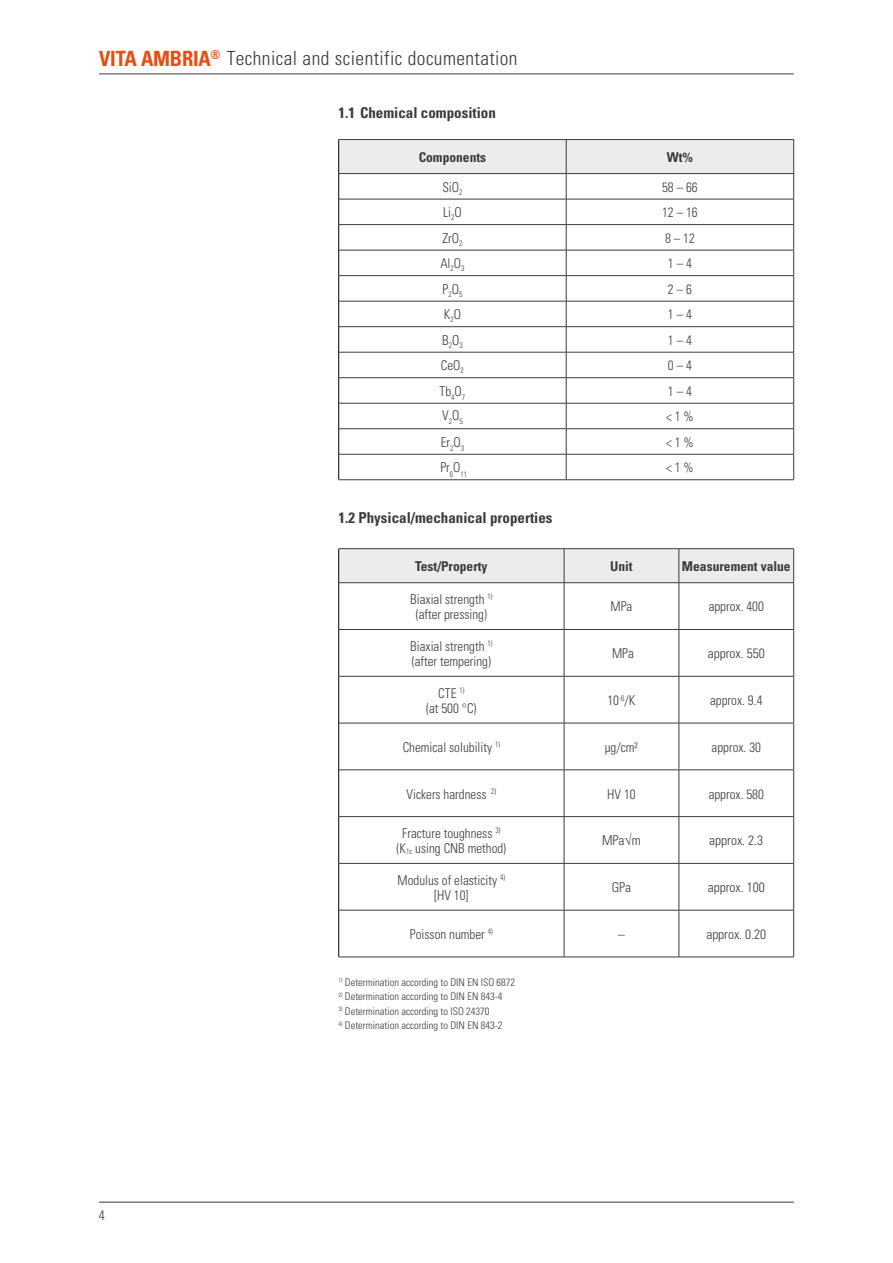
<style>
.page{position:relative;width:893px;height:1263px;background:#fff}
.page>*{position:absolute;margin:0;border:0;box-sizing:border-box;transform-origin:0 0}
.t1{font:300 condensed 19.5px "Univers LT";letter-spacing:.02em;color:#3b3b3a}
.t2{font:700 condensed 15px "Univers LT";color:#3b3b3a}
.t3{font:300 condensed 13.5px/15px "Univers LT";color:#3b3b3a;text-align:center}
.t4{font:700 condensed 13.5px "Univers LT";color:#3b3b3a}
.t5{font:300 condensed 10.5px "Univers LT";color:#3b3b3a}
.s1{font-weight:700;font-size:21px;color:#e94d11}
</style>
<div class="page">
<hr style="left:99px;top:1202px;width:695px;height:1px;background:#3b3b3a">
<hr style="left:99px;top:74px;width:695px;height:1px;background:#3b3b3a">
<hr style="left:338px;top:139px;width:228px;height:1px;background:#3b3b3a">
<hr style="left:566px;top:139px;width:228px;height:1px;background:#3b3b3a">
<hr style="left:338px;top:479px;width:228px;height:1px;background:#3b3b3a">
<hr style="left:566px;top:479px;width:228px;height:1px;background:#3b3b3a">
<svg style="left:338px;top:140px;width:456px;height:339px"></svg>
<div style="left:339px;top:549px;width:454px;height:33px;background:#ececed"></div>
<hr style="left:338px;top:549px;width:1px;height:34px;background:#000">
<hr style="left:338px;top:548px;width:226px;height:1px;background:#3b3b3a">
<hr style="left:339px;top:582px;width:225px;height:1px;background:#3b3b3a">
<hr style="left:564px;top:549px;width:1px;height:33px;background:#3b3b3a">
<hr style="left:564px;top:548px;width:115px;height:1px;background:#3b3b3a">
<hr style="left:564px;top:582px;width:115px;height:1px;background:#3b3b3a">
<hr style="left:679px;top:549px;width:1px;height:33px;background:#3b3b3a">
<hr style="left:679px;top:548px;width:115px;height:1px;background:#3b3b3a">
<hr style="left:793px;top:549px;width:1px;height:33px;background:#3b3b3a">
<hr style="left:679px;top:582px;width:115px;height:1px;background:#3b3b3a">
<hr style="left:338px;top:583px;width:1px;height:46px;background:#000">
<hr style="left:338px;top:629px;width:1px;height:47px;background:#000">
<hr style="left:338px;top:676px;width:1px;height:47px;background:#000">
<hr style="left:338px;top:723px;width:1px;height:47px;background:#000">
<hr style="left:338px;top:770px;width:1px;height:47px;background:#000">
<hr style="left:338px;top:817px;width:1px;height:46px;background:#000">
<hr style="left:338px;top:863px;width:1px;height:47px;background:#000">
<hr style="left:338px;top:910px;width:1px;height:47px;background:#000">
<hr style="left:339px;top:629px;width:225px;height:1px;background:#3b3b3a">
<hr style="left:339px;top:676px;width:225px;height:1px;background:#3b3b3a">
<hr style="left:339px;top:723px;width:225px;height:1px;background:#3b3b3a">
<hr style="left:339px;top:769px;width:225px;height:1px;background:#3b3b3a">
<hr style="left:339px;top:816px;width:225px;height:1px;background:#3b3b3a">
<hr style="left:339px;top:863px;width:225px;height:1px;background:#3b3b3a">
<hr style="left:339px;top:910px;width:225px;height:1px;background:#3b3b3a">
<hr style="left:338px;top:957px;width:226px;height:1px;background:#3b3b3a">
<hr style="left:564px;top:583px;width:1px;height:46px;background:#3b3b3a">
<hr style="left:564px;top:630px;width:1px;height:46px;background:#3b3b3a">
<hr style="left:564px;top:676px;width:1px;height:47px;background:#3b3b3a">
<hr style="left:564px;top:723px;width:1px;height:47px;background:#3b3b3a">
<hr style="left:564px;top:770px;width:1px;height:46px;background:#3b3b3a">
<hr style="left:564px;top:817px;width:1px;height:46px;background:#3b3b3a">
<hr style="left:564px;top:864px;width:1px;height:46px;background:#3b3b3a">
<hr style="left:564px;top:910px;width:1px;height:47px;background:#3b3b3a">
<hr style="left:564px;top:629px;width:115px;height:1px;background:#3b3b3a">
<hr style="left:564px;top:676px;width:115px;height:1px;background:#3b3b3a">
<hr style="left:564px;top:723px;width:115px;height:1px;background:#3b3b3a">
<hr style="left:564px;top:769px;width:115px;height:1px;background:#3b3b3a">
<hr style="left:564px;top:816px;width:115px;height:1px;background:#3b3b3a">
<hr style="left:564px;top:863px;width:115px;height:1px;background:#3b3b3a">
<hr style="left:564px;top:910px;width:115px;height:1px;background:#3b3b3a">
<hr style="left:564px;top:957px;width:115px;height:1px;background:#3b3b3a">
<hr style="left:679px;top:583px;width:1px;height:46px;background:#3b3b3a">
<hr style="left:793px;top:583px;width:1px;height:46px;background:#3b3b3a">
<hr style="left:679px;top:630px;width:1px;height:46px;background:#3b3b3a">
<hr style="left:793px;top:630px;width:1px;height:46px;background:#3b3b3a">
<hr style="left:679px;top:676px;width:1px;height:47px;background:#3b3b3a">
<hr style="left:793px;top:676px;width:1px;height:47px;background:#3b3b3a">
<hr style="left:679px;top:723px;width:1px;height:47px;background:#3b3b3a">
<hr style="left:793px;top:723px;width:1px;height:47px;background:#3b3b3a">
<hr style="left:679px;top:770px;width:1px;height:46px;background:#3b3b3a">
<hr style="left:793px;top:770px;width:1px;height:46px;background:#3b3b3a">
<hr style="left:679px;top:817px;width:1px;height:46px;background:#3b3b3a">
<hr style="left:793px;top:817px;width:1px;height:46px;background:#3b3b3a">
<hr style="left:679px;top:864px;width:1px;height:46px;background:#3b3b3a">
<hr style="left:793px;top:864px;width:1px;height:46px;background:#3b3b3a">
<hr style="left:679px;top:910px;width:1px;height:47px;background:#3b3b3a">
<hr style="left:793px;top:910px;width:1px;height:47px;background:#3b3b3a">
<hr style="left:679px;top:629px;width:115px;height:1px;background:#3b3b3a">
<hr style="left:679px;top:676px;width:115px;height:1px;background:#3b3b3a">
<hr style="left:679px;top:723px;width:115px;height:1px;background:#3b3b3a">
<hr style="left:679px;top:769px;width:115px;height:1px;background:#3b3b3a">
<hr style="left:679px;top:816px;width:115px;height:1px;background:#3b3b3a">
<hr style="left:679px;top:863px;width:115px;height:1px;background:#3b3b3a">
<hr style="left:679px;top:910px;width:115px;height:1px;background:#3b3b3a">
<hr style="left:679px;top:957px;width:115px;height:1px;background:#3b3b3a">
<h1 class="t1" style="left:99px;top:46px;width:420px"><span class="s1">VITA AMBRIA</span><sup>®</sup> Technical and scientific documentation</h1>
<p class="t2" style="left:338px;top:104px;width:159px">1.1 Chemical composition</p>
<p class="t4" style="left:419px;top:149px;width:69px">Components</p>
<p class="t4" style="left:667px;top:149px;width:28px">Wt%</p>
<p class="t3" style="left:442px;top:179px;width:22px">SiO<sub>2</sub></p>
<p class="t3" style="left:662px;top:179px;width:37px">58 – 66</p>
<p class="t3" style="left:443px;top:205px;width:20px">Li<sub>2</sub>O</p>
<p class="t3" style="left:662px;top:205px;width:37px">12 – 16</p>
<p class="t3" style="left:442px;top:230px;width:22px">ZrO<sub>2</sub></p>
<p class="t3" style="left:665px;top:230px;width:31px">8 – 12</p>
<p class="t3" style="left:440px;top:256px;width:26px">Al<sub>2</sub>O<sub>3</sub></p>
<p class="t3" style="left:668px;top:256px;width:25px">1 – 4</p>
<p class="t3" style="left:442px;top:281px;width:21px">P<sub>2</sub>O<sub>5</sub></p>
<p class="t3" style="left:668px;top:281px;width:25px">2 – 6</p>
<p class="t3" style="left:444px;top:307px;width:19px">K<sub>2</sub>O</p>
<p class="t3" style="left:668px;top:307px;width:25px">1 – 4</p>
<p class="t3" style="left:442px;top:332px;width:22px">B<sub>2</sub>O<sub>3</sub></p>
<p class="t3" style="left:668px;top:332px;width:25px">1 – 4</p>
<p class="t3" style="left:441px;top:358px;width:25px">CeO<sub>2</sub></p>
<p class="t3" style="left:668px;top:358px;width:25px">0 – 4</p>
<p class="t3" style="left:440px;top:384px;width:27px">Tb<sub>4</sub>O<sub>7</sub></p>
<p class="t3" style="left:668px;top:384px;width:25px">1 – 4</p>
<p class="t3" style="left:442px;top:408px;width:22px">V<sub>2</sub>O<sub>5</sub></p>
<p class="t3" style="left:666px;top:409px;width:29px">&lt; 1 %</p>
<p class="t3" style="left:441px;top:435px;width:25px">Er<sub>2</sub>O<sub>3</sub></p>
<p class="t3" style="left:666px;top:435px;width:29px">&lt; 1 %</p>
<p class="t3" style="left:440px;top:460px;width:28px">Pr<sub>6</sub>O<sub>11</sub></p>
<p class="t3" style="left:666px;top:460px;width:29px">&lt; 1 %</p>
<p class="t2" style="left:338px;top:509px;width:216px">1.2 Physical/mechanical properties</p>
<p class="t4" style="left:415px;top:558px;width:74px">Test/Property</p>
<p class="t4" style="left:610px;top:558px;width:24px">Unit</p>
<p class="t4" style="left:682px;top:558px;width:110px">Measurement value</p>
<p class="t3" style="left:410px;top:592px;width:84px">Biaxial strength <sup>1) </sup>(after pressing)</p>
<p class="t3" style="left:611px;top:599px;width:23px">MPa</p>
<p class="t3" style="left:709px;top:599px;width:57px">approx. 400</p>
<p class="t3" style="left:410px;top:638px;width:84px;text-align:left">Biaxial strength <sup>1) </sup>(after tempering)</p>
<p class="t3" style="left:612px;top:646px;width:23px">MPa</p>
<p class="t3" style="left:708px;top:646px;width:58px">approx. 550</p>
<p class="t3" style="left:426px;top:685px;width:52px">CTE <sup>1)<br></sup>(at 500 °C)</p>
<p class="t3" style="left:607px;top:693px;width:30px">10<sup>-6</sup>/K</p>
<p class="t3" style="left:710px;top:693px;width:54px">approx. 9.4</p>
<p class="t3" style="left:403px;top:739px;width:99px">Chemical solubility <sup>1)</sup></p>
<p class="t3" style="left:605px;top:739px;width:35px">μg/cm²</p>
<p class="t3" style="left:712px;top:739px;width:51px">approx. 30</p>
<p class="t3" style="left:407px;top:786px;width:91px">Vickers hardness <sup>2)</sup></p>
<p class="t3" style="left:607px;top:786px;width:30px">HV 10</p>
<p class="t3" style="left:709px;top:786px;width:57px">approx. 580</p>
<p class="t3" style="left:397px;top:825px;width:111px">Fracture toughness <sup>3) </sup>(K<sub>1c</sub> using CNB method)</p>
<p class="t3" style="left:602px;top:833px;width:40px">MPa√m</p>
<p class="t3" style="left:709px;top:833px;width:55px">approx. 2.3</p>
<p class="t3" style="left:398px;top:872px;width:109px">Modulus of elasticity <sup>4) </sup>[HV 10]</p>
<p class="t3" style="left:612px;top:880px;width:21px">GPa</p>
<p class="t3" style="left:708px;top:880px;width:58px">approx. 100</p>
<p class="t3" style="left:410px;top:927px;width:84px">Poisson number <sup>4)</sup></p>
<p class="t3" style="left:618px;top:927px;width:8px">–</p>
<p class="t3" style="left:706px;top:927px;width:61px">approx. 0.20</p>
<p class="t3" style="left:99px;top:1208px;width:7px">4</p>
<p class="t5" style="left:338px;top:975px;width:178px"><sup>1)</sup> Determination according to DIN EN ISO 6872</p>
<p class="t5" style="left:338px;top:990px;width:165px"><sup>2)</sup> Determination according to DIN EN 843-4</p>
<p class="t5" style="left:338px;top:1005px;width:153px"><sup>3)</sup> Determination according to ISO 24370</p>
<p class="t5" style="left:338px;top:1019px;width:165px"><sup>4)</sup> Determination according to DIN EN 843-2</p>
</div>
